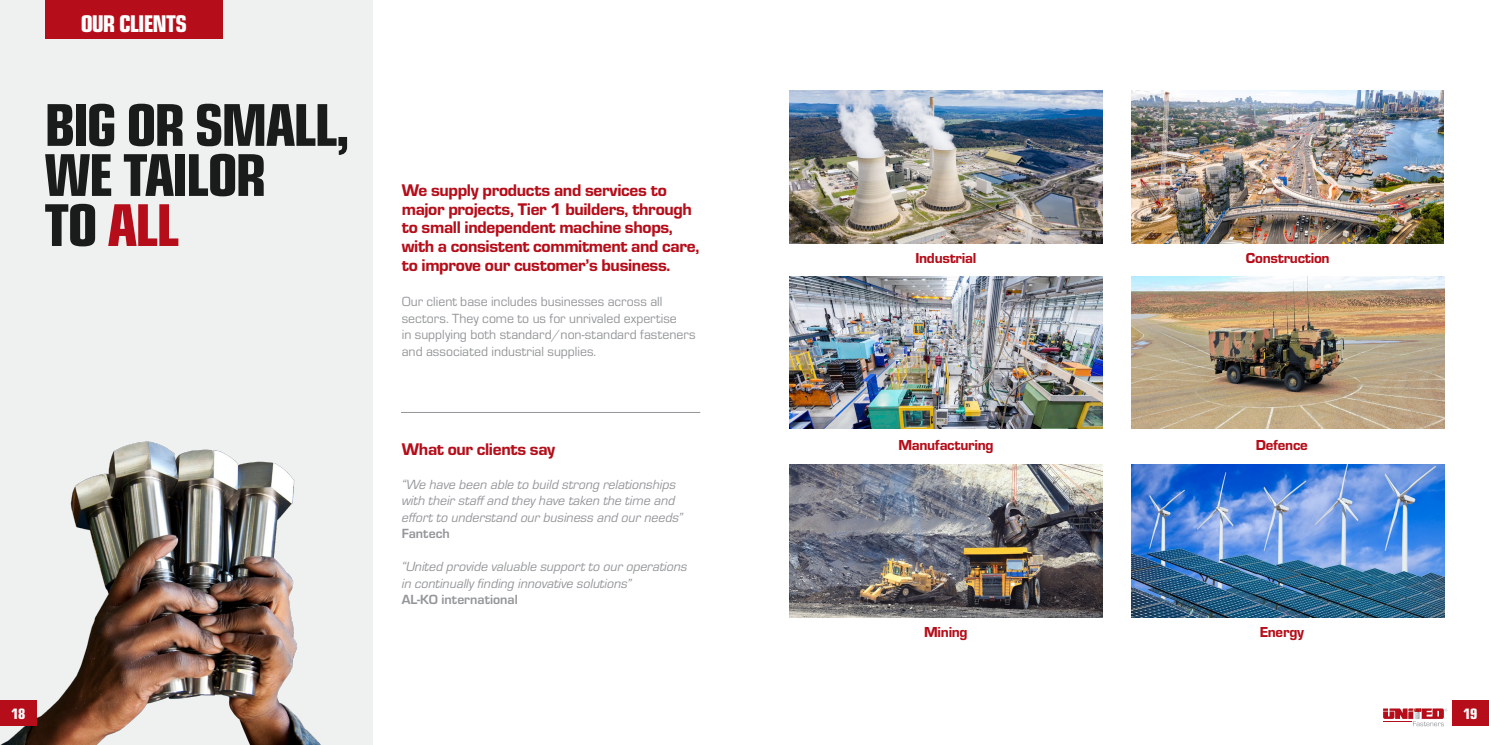
<style>
.page{position:relative;width:1489px;height:745px;background:#fff}
.page>*{position:absolute;margin:0;border:0;box-sizing:border-box;transform-origin:0 0}
.t1{font:62.5px "Eurostile Con Hea";letter-spacing:-.04em;color:#191c1b}
.t2{font:62.5px "Eurostile Con Hea";color:#b50e1a}
.t3{font:25px "Eurostile Con Hea";letter-spacing:-.04em;color:#fff}
.t4{font:17.5px/18.8px "Eurostile Hea";letter-spacing:-.02em;color:#b50e1a}
.t5{font:15.62px "Eurostile Con Hea";color:#fff}
.t6{font:15px "Eurostile Hea";letter-spacing:-.02em;color:#b50e1a}
.t7{font:italic 13.75px/16.5px "Eurostile";color:#939598}
.t8{font:13.75px/16.5px "Eurostile";color:#939598}
.t9{font:700 13.75px "Eurostile";color:#939598}
.s1{color:#191c1b}
</style>
<div class="page">
<div style="left:0;top:0;width:372px;height:744px;background:#eff0f0"></div>
<img style="left:0;top:422px;width:373px;height:322px">
<div style="left:45px;top:0;width:178px;height:38px;background:#b50e1a"></div>
<div style="left:0;top:700px;width:36px;height:25px;background:#b50e1a"></div>
<svg style="left:1383px;top:708px;width:64px;height:17px"></svg>
<div style="left:1452px;top:700px;width:36px;height:25px;background:#b50e1a"></div>
<img style="left:789px;top:90px;width:313px;height:153px">
<img style="left:1131px;top:90px;width:312px;height:153px">
<img style="left:789px;top:276px;width:313px;height:152px">
<img style="left:1131px;top:276px;width:313px;height:152px">
<img style="left:789px;top:464px;width:313px;height:152px">
<img style="left:1131px;top:464px;width:313px;height:152px">
<hr style="left:401px;top:412px;width:299px;height:1px;background:#939598">
<p class="t3" style="left:81px;top:5px;width:108px">OUR CLIENTS</p>
<p class="t1" style="left:44px;top:80px;width:307px">BIG OR SMALL,</p>
<p class="t1" style="left:44px;top:130px;width:223px">WE TAILOR</p>
<p class="t2" style="left:44px;top:180px;width:137px"><span class="s1">TO</span> ALL</p>
<p class="t4" style="left:402px;top:179px;width:266px">We supply products and services to</p>
<p class="t4" style="left:402px;top:198px;width:299px">major projects, Tier 1 builders, through to small independent machine shops, with a consistent commitment and care, to improve our customer’s business.</p>
<p class="t8" style="left:402px;top:292px;width:262px">Our client base includes businesses across all</p>
<p class="t8" style="left:402px;top:309px;width:276px">sectors. They come to us for unrivaled expertise</p>
<p class="t8" style="left:402px;top:325px;width:295px">in supplying both standard/non-standard fasteners and associated industrial supplies.</p>
<p class="t4" style="left:402px;top:438px;width:155px">What our clients say</p>
<p class="t7" style="left:402px;top:475px;width:282px">“We have been able to build strong relationships with their staff and they have taken the time and effort to understand our business and our needs”</p>
<p class="t9" style="left:402px;top:523px;width:49px">Fantech</p>
<p class="t7" style="left:402px;top:557px;width:287px">“United provide valuable support to our operations</p>
<p class="t7" style="left:402px;top:574px;width:231px">in continually finding innovative solutions”</p>
<p class="t9" style="left:402px;top:589px;width:117px">AL-KO international</p>
<p class="t6" style="left:915px;top:247px;width:62px">Industrial</p>
<p class="t6" style="left:1245px;top:247px;width:85px">Construction</p>
<p class="t6" style="left:898px;top:434px;width:97px">Manufacturing</p>
<p class="t6" style="left:1255px;top:434px;width:54px">Defence</p>
<p class="t6" style="left:924px;top:621px;width:45px">Mining</p>
<p class="t6" style="left:1259px;top:621px;width:46px">Energy</p>
<p class="t5" style="left:12px;top:702px;width:15px">18</p>
<p class="t5" style="left:1463px;top:702px;width:15px">19</p>
</div>
